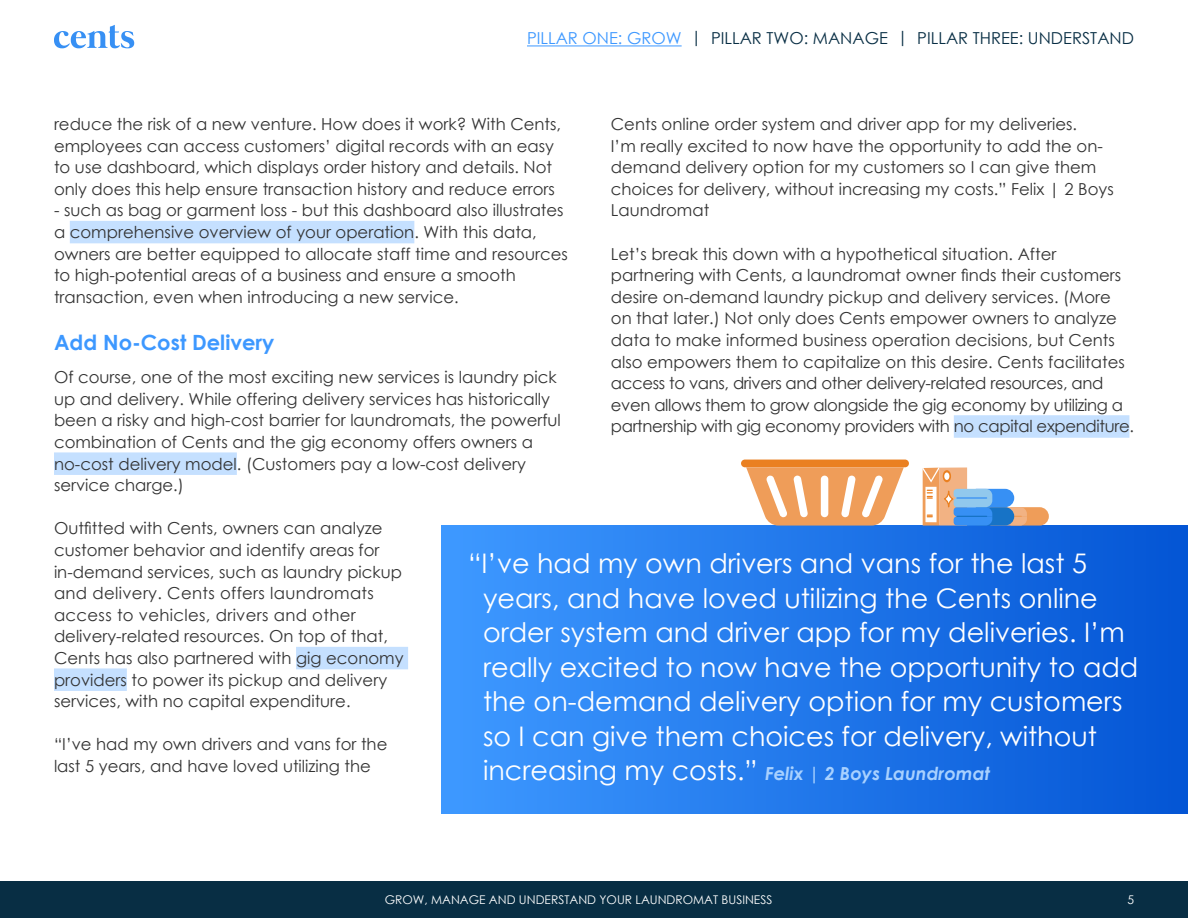
<style>
.page{position:relative;width:1188px;height:918px;background:#fff}
.page>*{position:absolute;margin:0;border:0;box-sizing:border-box;transform-origin:0 0}
.t1{font:27px/34.5px "Century Gothic";color:#fff}
.t2{font:700 21px "Century Gothic";color:#3d98ff}
.t3{font:italic 700 18px "Century Gothic";color:#a8d1ff}
.t4{font:16.5px/21.6px "Century Gothic";color:#333}
.t5{font:16.5px "Century Gothic";color:#082e44}
.t6{font:12px "Century Gothic";color:#fff}
.s1{color:#3d98ff}
.s2{font-weight:400;font-style:normal;font-size:27px;color:#fff}
</style>
<div class="page">
<hr style="left:527px;top:46px;width:155px;height:1px;background:#3d98ff">
<svg style="left:54px;top:25px;width:80px;height:23px"></svg>
<div style="left:441px;top:526px;width:747px;height:288px;background:linear-gradient(to right,#3e99ff,#0355d4)"></div>
<div style="left:70px;top:221px;width:344px;height:22px;background:#c5e0ff"></div>
<div style="left:54px;top:452px;width:183px;height:23px;background:#c5e0ff"></div>
<div style="left:296px;top:647px;width:112px;height:22px;background:#c5e0ff"></div>
<div style="left:54px;top:668px;width:73px;height:23px;background:#c5e0ff"></div>
<div style="left:954px;top:415px;width:175px;height:23px;background:#c5e0ff"></div>
<svg style="left:923px;top:484px;width:16px;height:42px"></svg>
<svg style="left:925px;top:487px;width:12px;height:35px"></svg>
<svg style="left:922px;top:467px;width:17px;height:17px"></svg>
<svg style="left:927px;top:490px;width:5px;height:9px"></svg>
<div style="left:939px;top:467px;width:28px;height:59px;background:#f2b283"></div>
<svg style="left:943px;top:470px;width:8px;height:12px"></svg>
<div style="left:944px;top:472px;width:5px;height:8px;background:#fff;border-radius:50%"></div>
<svg style="left:945px;top:491px;width:8px;height:16px"></svg>
<div style="left:944px;top:491px;width:9px;height:16px;border:1px solid #ea8021;border-radius:50%"></div>
<svg style="left:954px;top:489px;width:95px;height:37px"></svg>
<hr style="left:957px;top:497px;width:30px;height:2px;background:#3790f4">
<div style="left:741px;top:460px;width:168px;height:7px;background:#ea8021;border-radius:4px"></div>
<svg style="left:746px;top:467px;width:158px;height:59px"></svg>
<div style="left:0;top:882px;width:1188px;height:36px;background:#082e44"></div>
<p class="t5" style="left:527px;top:26px;width:609px"><span class="s1">PILLAR ONE: GROW</span> | PILLAR TWO: MANAGE | PILLAR THREE: UNDERSTAND</p>
<p class="t4" style="left:54px;top:113px;width:509px">reduce the risk of a new venture. How does it work? With Cents, employees can access customers’ digital records with an easy to use dashboard, which displays order history and details. Not only does this help ensure transaction history and reduce errors</p>
<p class="t4" style="left:54px;top:199px;width:515px">- such as bag or garment loss - but this dashboard also illustrates a comprehensive overview of your operation. With this data, owners are better equipped to allocate staff time and resources to high-potential areas of a business and ensure a smooth transaction, even when introducing a new service.</p>
<p class="t2" style="left:54px;top:326px;width:222px">Add No-Cost Delivery</p>
<p class="t4" style="left:54px;top:366px;width:508px">Of course, one of the most exciting new services is laundry pick up and delivery. While offering delivery services has historically been a risky and high-cost barrier for laundromats, the powerful combination of Cents and the gig economy offers owners a no-cost delivery model. (Customers pay a low-cost delivery service charge.)</p>
<p class="t4" style="left:54px;top:517px;width:351px">Outfitted with Cents, owners can analyze customer behavior and identify areas for in-demand services, such as laundry pickup and delivery. Cents offers laundromats access to vehicles, drivers and other delivery-related resources. On top of that, Cents has also partnered with gig economy providers to power its pickup and delivery services, with no capital expenditure.</p>
<p class="t4" style="left:54px;top:733px;width:335px">“I’ve had my own drivers and vans for the last 5 years, and have loved utilizing the</p>
<p class="t4" style="left:611px;top:113px;width:504px">Cents online order system and driver app for my deliveries.<br>I’m really excited to now have the opportunity to add the on&shy;demand delivery option for my customers so I can give them choices for delivery, without increasing my costs.” Felix | 2 Boys Laundromat</p>
<p class="t4" style="left:611px;top:243px;width:525px">Let’s break this down with a hypothetical situation. After partnering with Cents, a laundromat owner finds their customers desire on-demand laundry pickup and delivery services. (More on that later.) Not only does Cents empower owners to analyze data to make informed business operation decisions, but Cents also empowers them to capitalize on this desire. Cents facilitates access to vans, drivers and other delivery-related resources, and even allows them to grow alongside the gig economy by utilizing a partnership with gig economy providers with no capital expenditure.</p>
<p class="t1" style="left:483px;top:546px;width:657px;text-indent:-15px">“I’ve had my own drivers and vans for the last 5 years, and have loved utilizing the Cents online order system and driver app for my deliveries. I’m really excited to now have the opportunity to add the on-demand delivery option for my customers so I can give them choices for delivery, without</p>
<p class="t3" style="left:483px;top:760px;width:509px"><span class="s2">increasing my costs.”</span> Felix | 2 Boys Laundromat</p>
<p class="t6" style="left:385px;top:891px;width:389px">GROW, MANAGE AND UNDERSTAND YOUR LAUNDROMAT BUSINESS</p>
</div>
